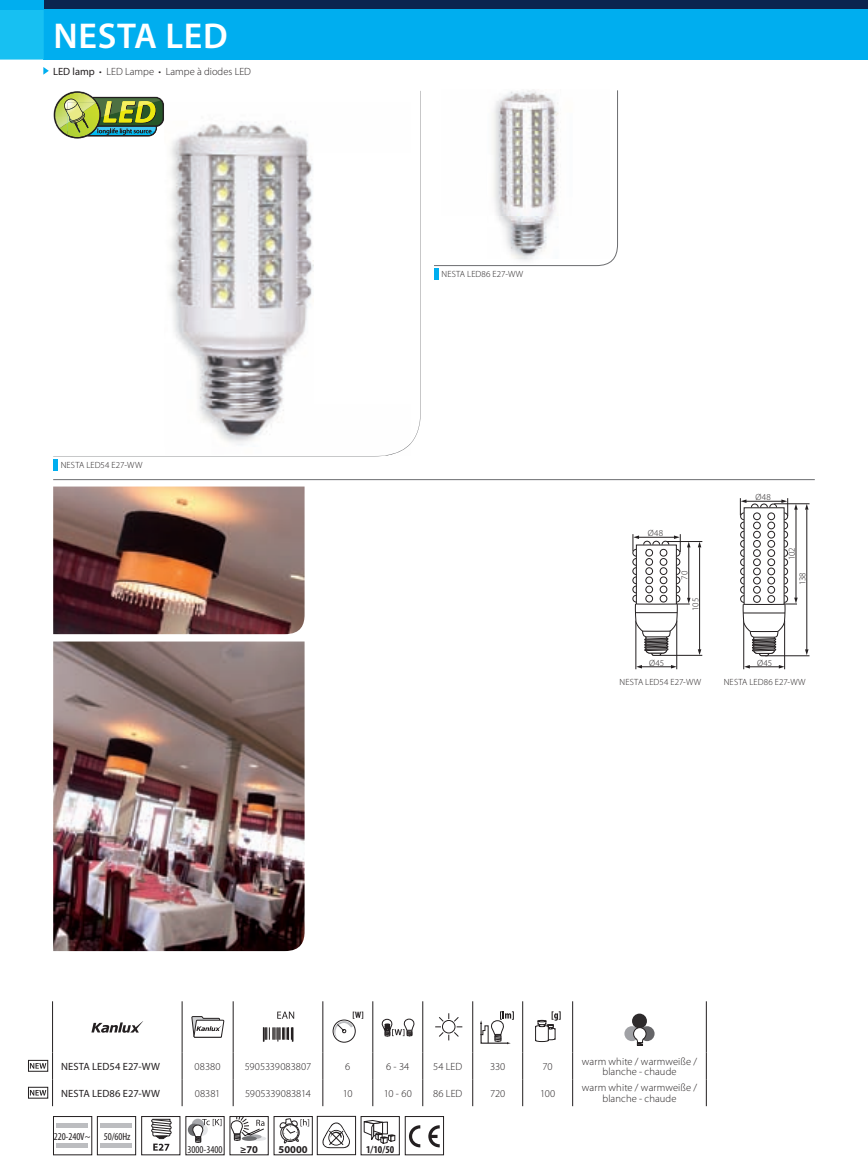
<style>
.page{position:relative;width:868px;height:1166px;background:#fff}
.page>*{position:absolute;margin:0;border:0;box-sizing:border-box;transform-origin:0 0}
.t1{font:600 36px "Myriad Pro";letter-spacing:.02em;color:#fff}
.t2{font:300 10.5px/10.5px "Myriad Pro";letter-spacing:.005em;color:#231f20;text-align:center}
.t3{font:10.5px "Myriad Pro";letter-spacing:.015em;color:#231f20}
.t4{font:condensed 10.5px "Myriad Pro";letter-spacing:-.01em;color:#231f20}
.t5{font:700 10.5px "Myriad Pro";color:#231f20}
.t6{font:700 condensed 10.5px "Myriad Pro";color:#231f20}
.t7{font:300 9px/18.9px "Myriad Pro";letter-spacing:.015em;color:#231f20}
.s1{font-weight:400}
</style>
<div class="page">
<div style="left:2px;top:0;width:865px;height:10px;background:#0b244f"></div>
<div style="left:44px;top:10px;width:823px;height:50px;background:#00aeef"></div>
<div style="left:0;top:10px;width:44px;height:50px;background:#17c0f2"></div>
<div style="left:0;top:0;width:44px;height:10px;background:#00aeef"></div>
<svg style="left:43px;top:67px;width:6px;height:8px"></svg>
<hr style="left:53px;top:479px;width:761px;height:1px;background:#6c6d70">
<svg style="left:434px;top:247px;width:183px;height:19px"></svg>
<div style="left:53px;top:459px;width:5px;height:12px;background:#00aeef"></div>
<hr style="left:434px;top:268px;width:4px;height:12px;background:#00aeef">
<hr style="left:640px;top:666px;width:33px;height:1px;background:#231f20">
<svg style="left:636px;top:664px;width:6px;height:4px"></svg>
<hr style="left:699px;top:547px;width:1px;height:102px;background:#231f20">
<svg style="left:698px;top:542px;width:3px;height:5px"></svg>
<svg style="left:697px;top:649px;width:4px;height:6px"></svg>
<hr style="left:635px;top:620px;width:1px;height:49px;background:#231f20">
<hr style="left:676px;top:620px;width:1px;height:49px;background:#231f20">
<hr style="left:666px;top:541px;width:36px;height:1px;background:#231f20">
<hr style="left:658px;top:655px;width:44px;height:1px;background:#231f20">
<svg style="left:632px;top:534px;width:58px;height:122px"></svg>
<hr style="left:748px;top:666px;width:33px;height:1px;background:#231f20">
<svg style="left:778px;top:665px;width:6px;height:3px"></svg>
<svg style="left:744px;top:664px;width:5px;height:4px"></svg>
<hr style="left:806px;top:509px;width:1px;height:140px;background:#231f20">
<svg style="left:804px;top:504px;width:4px;height:5px"></svg>
<svg style="left:805px;top:649px;width:3px;height:6px"></svg>
<hr style="left:743px;top:620px;width:1px;height:49px;background:#231f20">
<hr style="left:784px;top:620px;width:1px;height:49px;background:#231f20">
<hr style="left:774px;top:503px;width:35px;height:1px;background:#231f20">
<hr style="left:765px;top:655px;width:44px;height:1px;background:#231f20">
<svg style="left:739px;top:498px;width:58px;height:158px"></svg>
<img style="left:53px;top:486px;width:251px;height:148px">
<img style="left:53px;top:641px;width:251px;height:309px">
<img style="left:487px;top:258px;width:72px;height:6px">
<img style="left:441px;top:89px;width:168px;height:169px">
<img style="left:388px;top:444px;width:22px;height:11px">
<img style="left:170px;top:121px;width:143px;height:324px">
<img style="left:53px;top:91px;width:111px;height:48px">
<svg style="left:182px;top:1052px;width:1px;height:53px"></svg>
<svg style="left:322px;top:1052px;width:1px;height:53px"></svg>
<svg style="left:372px;top:1052px;width:1px;height:53px"></svg>
<svg style="left:422px;top:1052px;width:1px;height:53px"></svg>
<hr style="left:182px;top:1000px;width:1px;height:52px;background:#231f20">
<hr style="left:233px;top:1000px;width:1px;height:52px;background:#231f20">
<hr style="left:322px;top:1000px;width:1px;height:52px;background:#231f20">
<hr style="left:372px;top:1000px;width:1px;height:52px;background:#231f20">
<hr style="left:422px;top:1000px;width:1px;height:52px;background:#231f20">
<hr style="left:472px;top:1000px;width:1px;height:52px;background:#231f20">
<hr style="left:522px;top:1000px;width:1px;height:52px;background:#231f20">
<hr style="left:572px;top:1000px;width:1px;height:52px;background:#231f20">
<hr style="left:706px;top:1000px;width:1px;height:52px;background:#231f20">
<hr style="left:52px;top:1000px;width:1px;height:52px;background:#231f20">
<svg style="left:52px;top:1052px;width:1px;height:53px"></svg>
<svg style="left:233px;top:1052px;width:1px;height:53px"></svg>
<svg style="left:472px;top:1052px;width:235px;height:53px"></svg>
<svg style="left:91px;top:1021px;width:52px;height:11px"></svg>
<svg style="left:191px;top:1016px;width:33px;height:21px"></svg>
<svg style="left:277px;top:1011px;width:17px;height:7px"></svg>
<svg style="left:263px;top:1027px;width:31px;height:14px"></svg>
<div style="left:332px;top:1019px;width:23px;height:23px;border:1px solid #231f20;border-radius:50%"></div>
<svg style="left:334px;top:1011px;width:29px;height:27px"></svg>
<svg style="left:381px;top:1018px;width:34px;height:18px"></svg>
<svg style="left:435px;top:1013px;width:27px;height:27px"></svg>
<svg style="left:480px;top:1011px;width:34px;height:32px"></svg>
<svg style="left:535px;top:1011px;width:25px;height:30px"></svg>
<div style="left:624px;top:1025px;width:15px;height:15px;background:#a0a1a5;border-radius:50%"></div>
<div style="left:639px;top:1025px;width:15px;height:15px;background:#656568;border-radius:50%"></div>
<div style="left:632px;top:1013px;width:15px;height:15px;background:#2e2b2c;border-radius:50%"></div>
<svg style="left:633px;top:1026px;width:13px;height:19px"></svg>
<div style="left:28px;top:1059px;width:20px;height:12px;border:1px solid #231f20"></div>
<svg style="left:30px;top:1063px;width:16px;height:5px"></svg>
<div style="left:28px;top:1086px;width:20px;height:11px;border:1px solid #231f20"></div>
<svg style="left:30px;top:1090px;width:16px;height:5px"></svg>
<svg style="left:322px;top:1122px;width:28px;height:25px"></svg>
<div style="left:317px;top:1115px;width:39px;height:39px;border:1px solid #231f20"></div>
<div style="left:101px;top:1122px;width:31px;height:5px;background:#bcbdc0"></div>
<div style="left:101px;top:1142px;width:31px;height:5px;background:#bcbdc0"></div>
<div style="left:97px;top:1115px;width:39px;height:39px;border:1px solid #231f20"></div>
<div style="left:57px;top:1122px;width:31px;height:5px;background:#bcbdc0"></div>
<div style="left:57px;top:1142px;width:31px;height:5px;background:#bcbdc0"></div>
<div style="left:53px;top:1115px;width:39px;height:39px;border:1px solid #231f20"></div>
<svg style="left:363px;top:1120px;width:32px;height:23px"></svg>
<svg style="left:409px;top:1125px;width:11px;height:21px"></svg>
<svg style="left:428px;top:1125px;width:11px;height:21px"></svg>
<div style="left:405px;top:1115px;width:38px;height:39px;border:1px solid #231f20"></div>
<svg style="left:151px;top:1118px;width:20px;height:32px"></svg>
<div style="left:141px;top:1115px;width:39px;height:39px;border:1px solid #231f20"></div>
<div style="left:188px;top:1123px;width:12px;height:12px;background:#6c6d70;border-radius:50%"></div>
<svg style="left:192px;top:1118px;width:29px;height:24px"></svg>
<svg style="left:232px;top:1117px;width:32px;height:23px"></svg>
<svg style="left:280px;top:1118px;width:29px;height:25px"></svg>
<h1 class="t1" style="left:54px;top:13px;width:176px">NESTA LED</h1>
<p class="t2" style="left:53px;top:66px;width:199px"><span class="s1">LED lamp</span> • LED Lampe • Lampe à diodes LED</p>
<p class="t7" style="left:61px;top:455px;width:83px">NESTA LED54 E27-WW</p>
<p class="t7" style="left:441px;top:265px;width:83px">NESTA LED86 E27-WW</p>
<p class="t7" style="left:648px;top:523px;width:17px">Ø48</p>
<p class="t7" style="left:675px;top:579px;width:10px;rotate:-90deg">70</p>
<p class="t7" style="left:685px;top:610px;width:14px;rotate:-90deg">105</p>
<p class="t7" style="left:619px;top:653px;width:83px;text-indent:30px">Ø45<br>NESTA LED54 E27-WW</p>
<p class="t7" style="left:755px;top:487px;width:17px">Ø48</p>
<p class="t7" style="left:782px;top:560px;width:14px;rotate:-90deg">102</p>
<p class="t7" style="left:793px;top:585px;width:14px;rotate:-90deg">138</p>
<p class="t7" style="left:723px;top:653px;width:83px;text-align:center">Ø45<br>NESTA LED86 E27-WW</p>
<p class="t3" style="left:61px;top:1059px;width:100px">NESTA LED54 E27-WW</p>
<p class="t2" style="left:195px;top:1060px;width:27px">08380</p>
<p class="t2" style="left:245px;top:1060px;width:68px">5905339083807</p>
<p class="t2" style="left:345px;top:1060px;width:7px">6</p>
<p class="t2" style="left:386px;top:1060px;width:25px">6 - 34</p>
<p class="t2" style="left:433px;top:1060px;width:31px">54 LED</p>
<p class="t2" style="left:490px;top:1060px;width:17px">330</p>
<p class="t2" style="left:542px;top:1060px;width:12px">70</p>
<p class="t2" style="left:581px;top:1055px;width:117px">warm white / warmweiße / blanche - chaude</p>
<p class="t3" style="left:61px;top:1086px;width:100px">NESTA LED86 E27-WW</p>
<p class="t2" style="left:195px;top:1087px;width:27px">08381</p>
<p class="t2" style="left:245px;top:1087px;width:67px">5905339083814</p>
<p class="t2" style="left:343px;top:1087px;width:11px">10</p>
<p class="t2" style="left:384px;top:1087px;width:30px">10 - 60</p>
<p class="t2" style="left:433px;top:1087px;width:31px">86 LED</p>
<p class="t2" style="left:490px;top:1087px;width:17px">720</p>
<p class="t2" style="left:540px;top:1087px;width:17px">100</p>
<p class="t2" style="left:581px;top:1082px;width:117px">warm white / warmweiße / blanche - chaude</p>
<p class="t4" style="left:54px;top:1129px;width:78px">220-240V~ 50/60Hz</p>
<p class="t4" style="left:187px;top:1142px;width:36px">3000-3400</p>
<p class="t5" style="left:240px;top:1141px;width:19px">≥70</p>
<p class="t5" style="left:278px;top:1141px;width:31px">50000</p>
<p class="t6" style="left:366px;top:1142px;width:30px">1/10/50</p>
</div>
